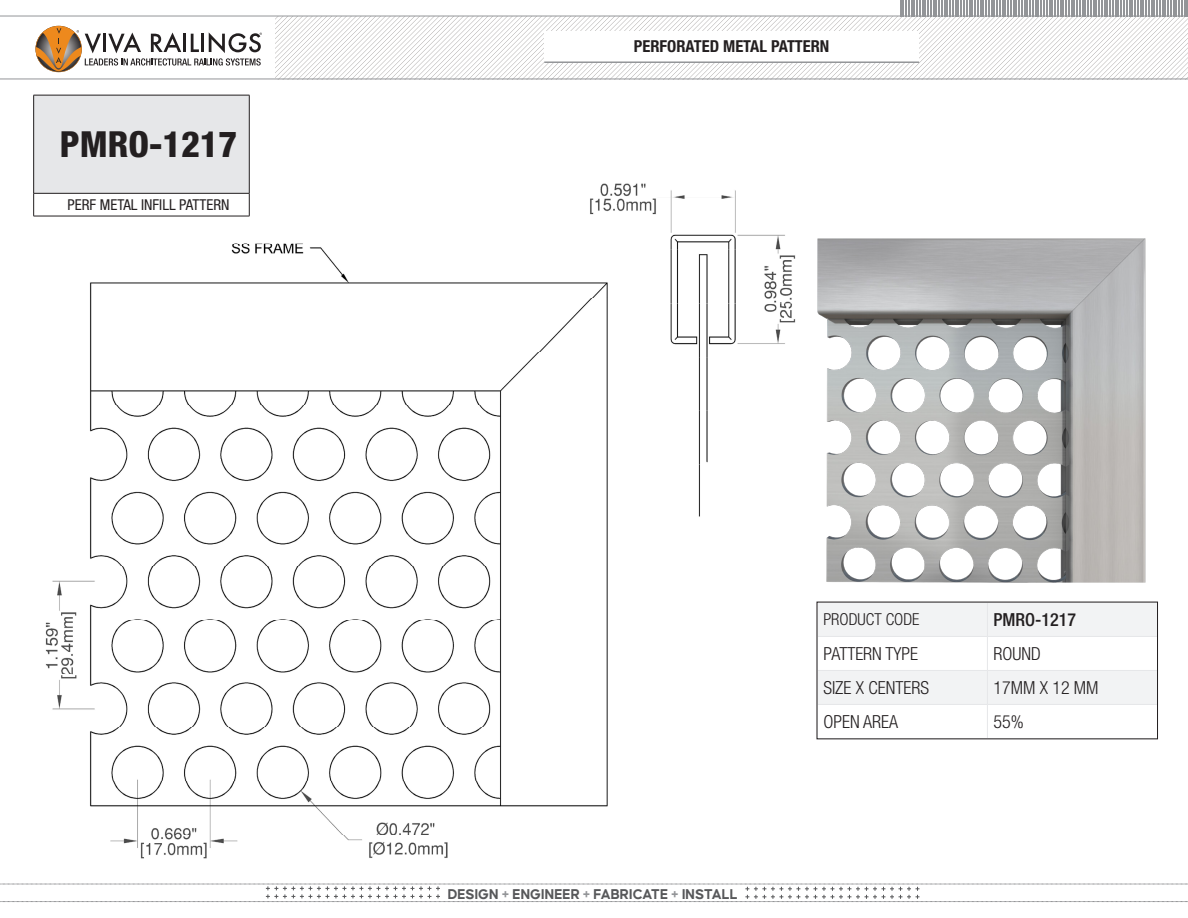
<style>
.page{position:relative;width:1188px;height:918px;background:#fff}
.page>*{position:absolute;margin:0;border:0;box-sizing:border-box;transform-origin:0 0}
.t1{font:800 condensed 36px "Helvetica Neue LT Std";color:#231f20}
.t2{font:300 condensed 18px "Helvetica Neue LT Std";color:#231f20}
.t3{font:500 condensed 18px "Helvetica Neue LT Std";color:#231f20}
.t4{font:700 condensed 16.5px "Helvetica Neue";color:#231f20}
.t5{font:300 condensed 16.5px "Helvetica Neue LT Std";color:#231f20}
.t6{font:700 15px "Causten";color:#57585a}
.t7{font:condensed 15px "Helvetica Neue LT Std";color:#231f20}
.s1{color:#939598}
</style>
<div class="page">
<svg style="left:275px;top:17px;width:913px;height:62px"></svg>
<svg style="left:900px;top:0;width:288px;height:16px"></svg>
<hr style="left:0;top:16px;width:1188px;height:1px;background:#939598">
<hr style="left:0;top:79px;width:1188px;height:1px;background:#939598">
<div style="left:544px;top:32px;width:375px;height:31px;background:#fff"></div>
<hr style="left:544px;top:61px;width:375px;height:2px;background:#939598">
<svg style="left:36px;top:26px;width:226px;height:46px"></svg>
<svg style="left:0;top:884px;width:1188px;height:18px"></svg>
<div style="left:34px;top:95px;width:215px;height:98px;background:#e6e7e9"></div>
<hr style="left:33px;top:95px;width:216px;height:1px;background:#231f20">
<hr style="left:33px;top:95px;width:1px;height:98px;background:#231f20">
<hr style="left:249px;top:95px;width:1px;height:98px;background:#231f20">
<hr style="left:33px;top:193px;width:216px;height:1px;background:#231f20">
<svg style="left:33px;top:194px;width:1px;height:22px"></svg>
<svg style="left:249px;top:194px;width:1px;height:22px"></svg>
<hr style="left:33px;top:216px;width:216px;height:1px;background:#231f20">
<svg style="left:819px;top:604px;width:337px;height:100px"></svg>
<hr style="left:987px;top:603px;width:1px;height:33px;background:#e6e7e9">
<hr style="left:817px;top:636px;width:170px;height:1px;background:#e6e7e9">
<hr style="left:987px;top:636px;width:171px;height:1px;background:#e6e7e9">
<hr style="left:987px;top:637px;width:1px;height:33px;background:#e6e7e9">
<hr style="left:817px;top:670px;width:170px;height:1px;background:#e6e7e9">
<hr style="left:987px;top:670px;width:171px;height:1px;background:#e6e7e9">
<hr style="left:987px;top:671px;width:1px;height:33px;background:#e6e7e9">
<hr style="left:817px;top:704px;width:170px;height:1px;background:#e6e7e9">
<hr style="left:987px;top:704px;width:171px;height:1px;background:#e6e7e9">
<hr style="left:987px;top:705px;width:1px;height:33px;background:#e6e7e9">
<img style="left:45px;top:243px;width:563px;height:616px">
<img style="left:817px;top:238px;width:329px;height:345px">
<img style="left:698px;top:464px;width:2px;height:53px">
<img style="left:670px;top:303px;width:126px;height:161px">
<img style="left:670px;top:250px;width:126px;height:53px">
<img style="left:585px;top:183px;width:200px;height:67px">
<p class="t1" style="left:60px;top:122px;width:179px">PMRO-1217</p>
<p class="t7" style="left:68px;top:196px;width:163px">PERF METAL INFILL PATTERN</p>
<p class="t4" style="left:634px;top:36px;width:197px">PERFORATED METAL PATTERN</p>
<p class="t6" style="left:448px;top:886px;width:291px">DESIGN <span class="s1">+</span> ENGINEER <span class="s1">+</span> FABRICATE <span class="s1">+</span> INSTALL</p>
<p class="t5" style="left:823px;top:610px;width:98px">PRODUCT CODE</p>
<p class="t3" style="left:993px;top:609px;width:84px">PMRO-1217</p>
<p class="t2" style="left:823px;top:643px;width:96px">PATTERN TYPE</p>
<p class="t2" style="left:993px;top:643px;width:49px">ROUND</p>
<p class="t2" style="left:823px;top:677px;width:107px">SIZE X CENTERS</p>
<p class="t2" style="left:993px;top:677px;width:107px">17MM X 12 MM</p>
<p class="t2" style="left:823px;top:711px;width:76px">OPEN AREA</p>
<p class="t2" style="left:993px;top:711px;width:32px">55%</p>
</div>
